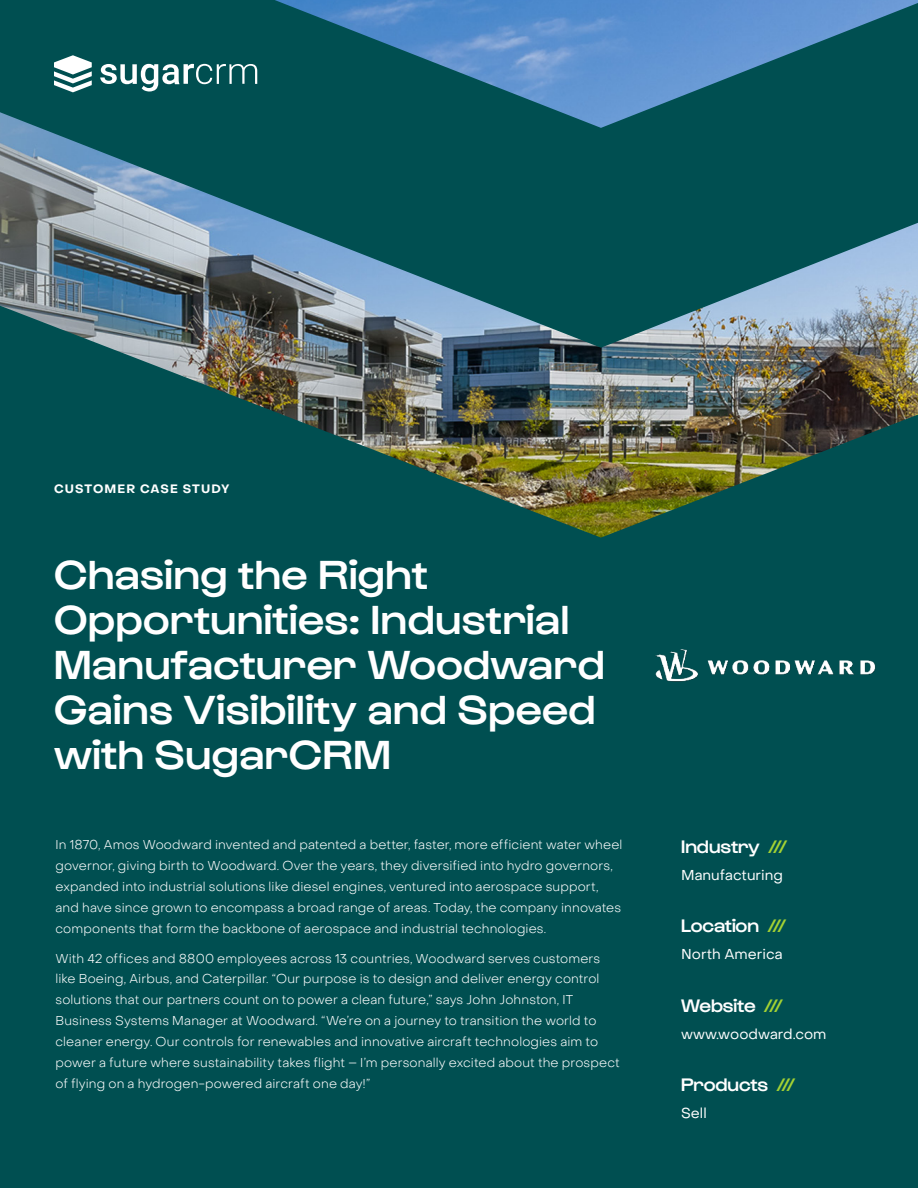
<style>
.page{position:relative;width:918px;height:1188px;background:#004f51}
.page>*{position:absolute;margin:0;border:0;box-sizing:border-box;transform-origin:0 0}
.t1{font:500 42px/45px "Gustavo";letter-spacing:.01em;color:#fff}
.t2{font:500 18.75px "Gustavo";letter-spacing:-.01em;color:#fff}
.t3{font:14.25px "Object Sans";color:#fff}
.t4{font:300 12.75px/20.9px "Object Sans";letter-spacing:.01em;color:#fff}
.t5{font:700 12px "Object Sans";letter-spacing:.09em;color:#fff}
.t6{font:700 12px "Object Sans";letter-spacing:.03em;color:#fff}
.s1{color:#a4d233}
</style>
<div class="page">
<img style="left:110px;top:348px;width:808px;height:190px">
<svg style="left:0;top:0;width:918px;height:348px"></svg>
<svg style="left:54px;top:55px;width:38px;height:37px"></svg>
<svg style="left:100px;top:64px;width:157px;height:28px"></svg>
<img style="left:655px;top:649px;width:221px;height:33px">
<p class="t6" style="left:54px;top:475px;width:87px">CASE STUDY</p>
<p class="t5" style="left:54px;top:484px;width:177px">CUSTOMER CASE STUDY</p>
<h1 class="t1" style="left:54px;top:556px;width:552px">Chasing the Right<br>Opportunities: Industrial<br>Manufacturer Woodward<br>Gains Visibility and Speed with SugarCRM</h1>
<p class="t4" style="left:56px;top:836px;width:568px">In 1870, Amos Woodward invented and patented a better, faster, more efficient water wheel governor, giving birth to Woodward. Over the years, they diversified into hydro governors, expanded into industrial solutions like diesel engines, ventured into aerospace support, and have since grown to encompass a broad range of areas. Today, the company innovates components that form the backbone of aerospace and industrial technologies.</p>
<p class="t4" style="left:56px;top:949px;width:566px">With 42 offices and 8800 employees across 13 countries, Woodward serves customers like Boeing, Airbus, and Caterpillar. “Our purpose is to design and deliver energy control solutions that our partners count on to power a clean future,” says John Johnston, IT Business Systems Manager at Woodward. “We’re on a journey to transition the world to cleaner energy. Our controls for renewables and innovative aircraft technologies aim to power a future where sustainability takes flight – I’m personally excited about the prospect of flying on a hydrogen-powered aircraft one day!”</p>
<h2 class="t2" style="left:681px;top:839px;width:108px">Industry <span class="s1">///</span></h2>
<p class="t3" style="left:681px;top:869px;width:103px">Manufacturing</p>
<h2 class="t2" style="left:681px;top:919px;width:107px">Location <span class="s1">///</span></h2>
<p class="t3" style="left:681px;top:948px;width:103px">North America</p>
<h2 class="t2" style="left:681px;top:998px;width:104px">Website <span class="s1">///</span></h2>
<p class="t3" style="left:681px;top:1028px;width:147px">www.woodward.com</p>
<h2 class="t2" style="left:681px;top:1078px;width:116px">Products <span class="s1">///</span></h2>
<p class="t3" style="left:681px;top:1107px;width:27px">Sell</p>
</div>
